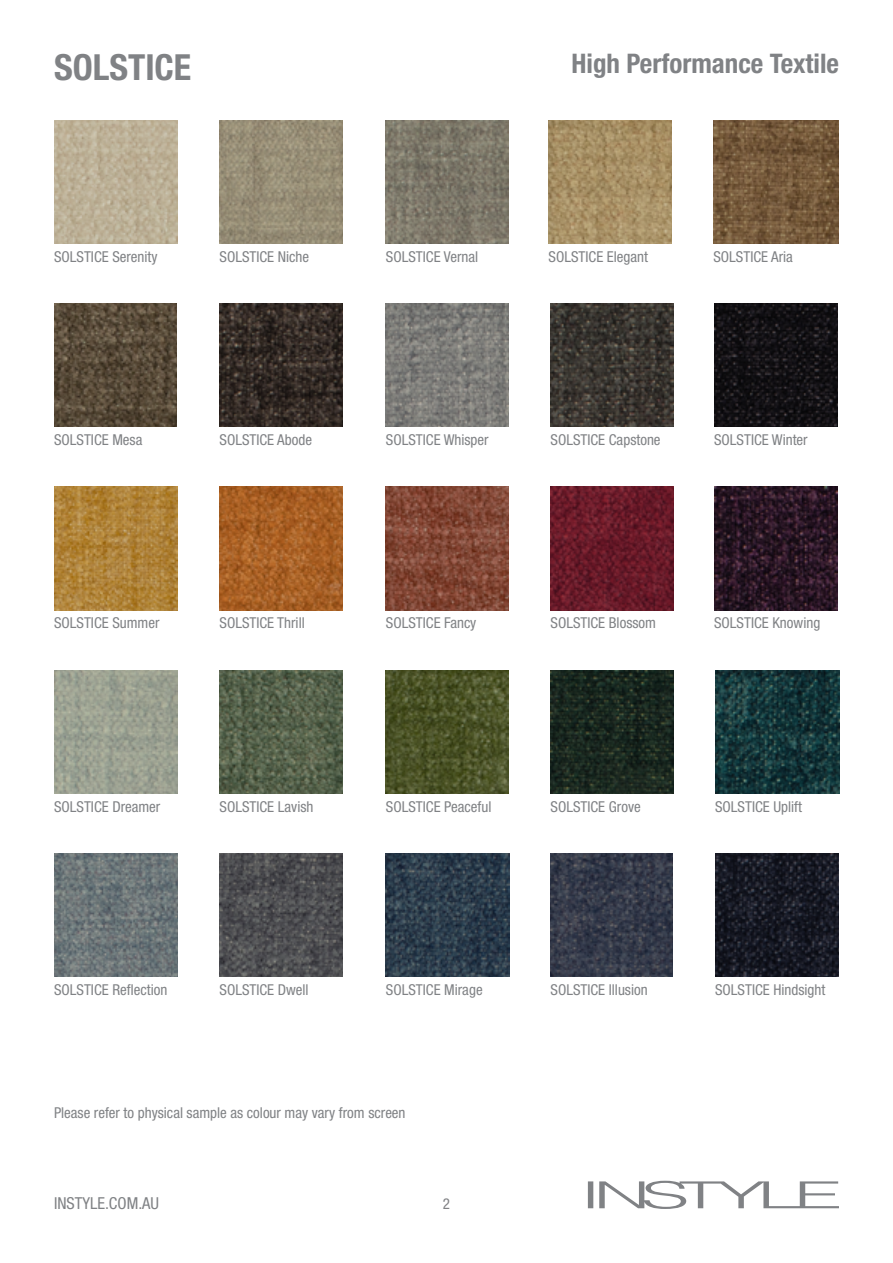
<style>
.page{position:relative;width:893px;height:1263px;background:#fff}
.page>*{position:absolute;margin:0;border:0;box-sizing:border-box;transform-origin:0 0}
.t1{font:700 condensed 36px "Helvetica Neue LT Std";color:#808285}
.t2{font:700 condensed 27px "Helvetica Neue LT Std";color:#808285}
.t3{font:condensed 16.5px "Helvetica Neue LT Std";color:#808285}
.t4{font:condensed 15px "Helvetica Neue LT Std";color:#808285}
.t5{font:condensed 15px "Helvetica Neue LT Std";color:#818285}
</style>
<div class="page">
<svg style="left:588px;top:1181px;width:251px;height:28px"></svg>
<img style="left:54px;top:120px;width:123px;height:123px">
<img style="left:219px;top:120px;width:124px;height:123px">
<img style="left:386px;top:120px;width:122px;height:123px">
<img style="left:550px;top:670px;width:124px;height:123px">
<img style="left:54px;top:670px;width:123px;height:123px">
<img style="left:219px;top:670px;width:124px;height:123px">
<img style="left:386px;top:670px;width:122px;height:123px">
<img style="left:54px;top:853px;width:123px;height:124px">
<img style="left:219px;top:853px;width:124px;height:124px">
<img style="left:550px;top:853px;width:123px;height:124px">
<img style="left:715px;top:853px;width:123px;height:124px">
<img style="left:54px;top:487px;width:123px;height:123px">
<img style="left:219px;top:487px;width:124px;height:123px">
<img style="left:386px;top:487px;width:122px;height:123px">
<img style="left:550px;top:487px;width:124px;height:123px">
<img style="left:386px;top:303px;width:122px;height:124px">
<img style="left:713px;top:120px;width:126px;height:123px">
<img style="left:549px;top:120px;width:123px;height:123px">
<img style="left:54px;top:303px;width:122px;height:124px">
<img style="left:714px;top:487px;width:123px;height:123px">
<img style="left:550px;top:303px;width:124px;height:124px">
<img style="left:715px;top:670px;width:124px;height:123px">
<img style="left:386px;top:853px;width:123px;height:124px">
<img style="left:219px;top:303px;width:124px;height:124px">
<img style="left:714px;top:303px;width:123px;height:124px">
<h1 class="t1" style="left:54px;top:45px;width:139px">SOLSTICE</h1>
<p class="t4" style="left:54px;top:248px;width:105px">SOLSTICE Serenity</p>
<p class="t4" style="left:219px;top:248px;width:91px">SOLSTICE Niche</p>
<p class="t4" style="left:386px;top:248px;width:94px">SOLSTICE Vernal</p>
<h2 class="t2" style="left:572px;top:47px;width:269px">High Performance Textile</h2>
<p class="t4" style="left:549px;top:248px;width:101px">SOLSTICE Elegant</p>
<p class="t4" style="left:713px;top:248px;width:81px">SOLSTICE Aria</p>
<p class="t4" style="left:54px;top:431px;width:90px">SOLSTICE Mesa</p>
<p class="t4" style="left:219px;top:431px;width:94px">SOLSTICE Abode</p>
<p class="t4" style="left:714px;top:431px;width:95px">SOLSTICE Winter</p>
<p class="t4" style="left:386px;top:431px;width:104px">SOLSTICE Whisper</p>
<p class="t4" style="left:550px;top:431px;width:112px">SOLSTICE Capstone</p>
<p class="t4" style="left:54px;top:614px;width:107px">SOLSTICE Summer</p>
<p class="t4" style="left:219px;top:614px;width:87px">SOLSTICE Thrill</p>
<p class="t4" style="left:386px;top:614px;width:92px">SOLSTICE Fancy</p>
<p class="t4" style="left:550px;top:614px;width:107px">SOLSTICE Blossom</p>
<p class="t4" style="left:714px;top:614px;width:108px">SOLSTICE Knowing</p>
<p class="t4" style="left:54px;top:797px;width:108px">SOLSTICE Dreamer</p>
<p class="t4" style="left:219px;top:797px;width:96px">SOLSTICE Lavish</p>
<p class="t4" style="left:386px;top:797px;width:107px">SOLSTICE Peaceful</p>
<p class="t4" style="left:550px;top:797px;width:92px">SOLSTICE Grove</p>
<p class="t4" style="left:715px;top:797px;width:88px">SOLSTICE Uplift</p>
<p class="t4" style="left:54px;top:981px;width:115px">SOLSTICE Reflection</p>
<p class="t4" style="left:219px;top:981px;width:91px">SOLSTICE Dwell</p>
<p class="t4" style="left:550px;top:981px;width:99px">SOLSTICE Illusion</p>
<p class="t4" style="left:715px;top:981px;width:112px">SOLSTICE Hindsight</p>
<p class="t4" style="left:386px;top:981px;width:98px">SOLSTICE Mirage</p>
<p class="t4" style="left:54px;top:1104px;width:353px">Please refer to physical sample as colour may vary from screen</p>
<p class="t3" style="left:54px;top:1193px;width:107px">INSTYLE.COM.AU</p>
<p class="t5" style="left:443px;top:1195px;width:9px">2</p>
</div>
